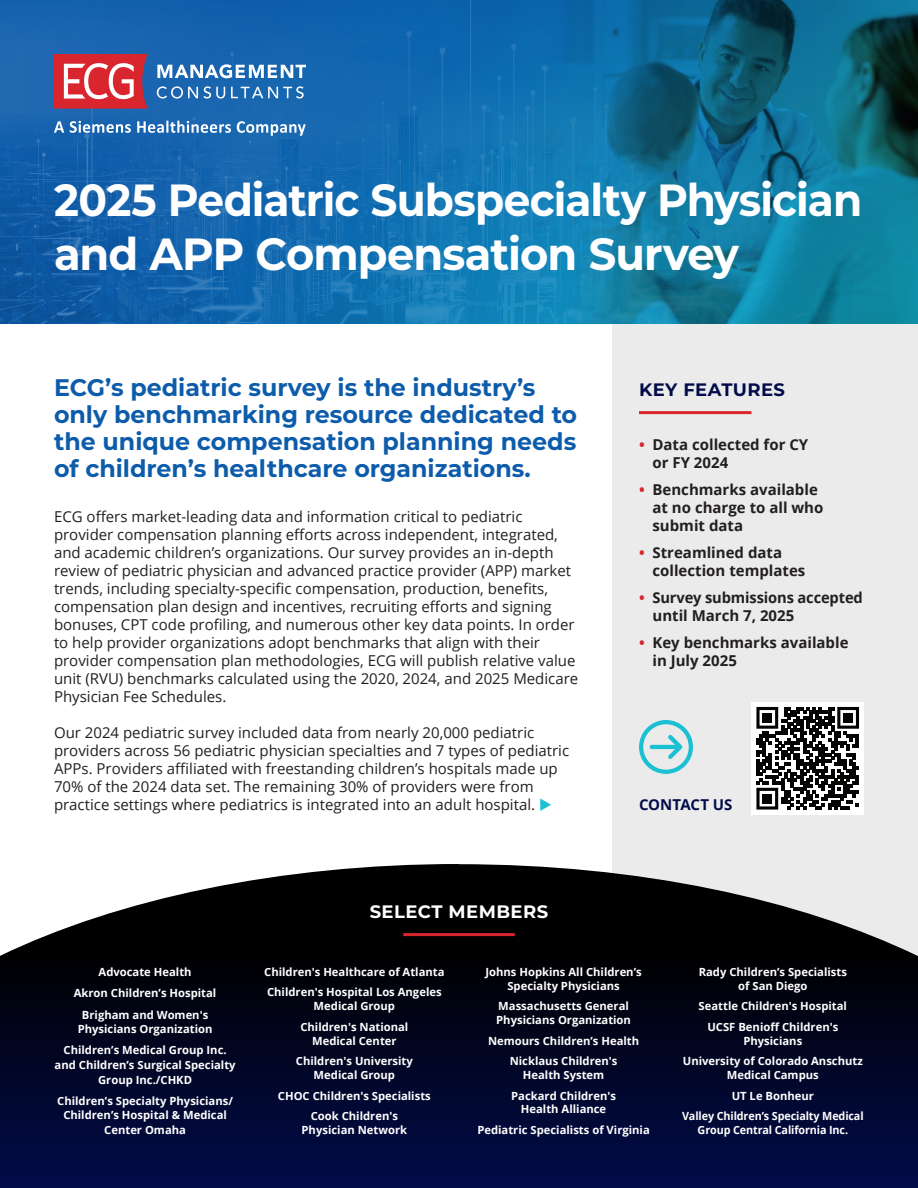
<style>
.page{position:relative;width:918px;height:1188px;background:#fff}
.page>*{position:absolute;margin:0;border:0;box-sizing:border-box;transform-origin:0 0}
.t1{font:700 45px/54px "Montserrat";letter-spacing:-.02em;color:#fff;scale:.94 1}
.t2{font:700 24px/27px "Montserrat";color:#0d5cab}
.t3{font:700 18px "Montserrat";letter-spacing:.025em;color:#fff}
.t4{font:700 18px "Montserrat";letter-spacing:.025em;color:#020c4a}
.t5{font:15px/18px "Open Sans";color:#231f20}
.t6{font:700 15px/18px "Open Sans";color:#231f20}
.Large_Body{font:700 15px "Open Sans";color:#020c4a}
.t7{font:700 11.25px/13.8px "Open Sans";color:#fff;text-align:center}
.t8{font:700 11.25px/13.8px "Open Sans";color:#fff;text-align:center;scale:.96 1}
.s1{color:#1bc0d3}
.s2{color:#d9252d}
</style>
<div class="page">
<div style="left:612px;top:0;width:306px;height:1188px;background:#ebebeb"></div>
<svg style="left:0;top:0;width:466px;height:324px;background:#1366ae"></svg>
<img style="left:466px;top:0;width:452px;height:324px">
<hr style="left:639px;top:411px;width:112px;height:3px;background:#d9252d">
<svg style="left:54px;top:121px;width:252px;height:15px;background:#5a91c6"></svg>
<svg style="left:157px;top:64px;width:149px;height:35px"></svg>
<svg style="left:54px;top:54px;width:94px;height:55px;background:#d65059"></svg>
<svg style="left:0;top:864px;width:918px;height:324px;background:#161a31"></svg>
<hr style="left:403px;top:933px;width:112px;height:3px;background:#d9252d">
<svg style="left:639px;top:720px;width:54px;height:54px"></svg>
<div style="left:752px;top:702px;width:112px;height:112px;background:#fff"></div>
<svg style="left:756px;top:707px;width:103px;height:103px"></svg>
<p class="t1" style="left:54px;top:171px;width:861px">2025 Pediatric Subspecialty Physician and APP Compensation Survey</p>
<h2 class="t2" style="left:54px;top:373px;width:525px">ECG’s pediatric survey is the industry’s only benchmarking resource dedicated to the unique compensation planning needs of children’s healthcare organizations.</h2>
<p class="t5" style="left:54px;top:507px;width:526px">ECG offers market-leading data and information critical to pediatric provider compensation planning efforts across independent, integrated, and academic children’s organizations. Our survey provides an in-depth review of pediatric physician and advanced practice provider (APP) market trends, including specialty-specific compensation, production, benefits, compensation plan design and incentives, recruiting efforts and signing bonuses, CPT code profiling, and numerous other key data points. In order to help provider organizations adopt benchmarks that align with their provider compensation plan methodologies, ECG will publish relative value unit (RVU) benchmarks calculated using the 2020, 2024, and 2025 Medicare Physician Fee Schedules.</p>
<p class="t5" style="left:54px;top:723px;width:517px">Our 2024 pediatric survey included data from nearly 20,000 pediatric providers across 56 pediatric physician specialties and 7 types of pediatric APPs. Providers affiliated with freestanding children’s hospitals made up 70% of the 2024 data set. The remaining 30% of providers were from practice settings where pediatrics is integrated into an adult hospital. <span class="s1">◆</span></p>
<p class="t3" style="left:370px;top:899px;width:180px">SELECT MEMBERS</p>
<p class="t4" style="left:639px;top:377px;width:148px">KEY FEATURES</p>
<p class="t6" style="left:652px;top:435px;width:157px;text-indent:-14px"><span class="s2">•</span> Data collected for CY or FY 2024</p>
<p class="t6" style="left:652px;top:480px;width:172px;text-indent:-14px"><span class="s2">•</span> Benchmarks available at no charge to all who submit data</p>
<p class="t6" style="left:652px;top:543px;width:154px;text-indent:-14px"><span class="s2">•</span> Streamlined data collection templates</p>
<p class="t6" style="left:652px;top:588px;width:212px;text-indent:-14px"><span class="s2">•</span> Survey submissions accepted until March 7, 2025</p>
<p class="t6" style="left:652px;top:633px;width:198px;text-indent:-14px"><span class="s2">•</span> Key benchmarks available in July 2025</p>
<p class="Large_Body" style="left:639px;top:794px;width:95px">CONTACT US</p>
<p class="t7" style="left:99px;top:965px;width:95px">Advocate Health</p>
<p class="t7" style="left:74px;top:986px;width:144px">Akron Children’s Hospital</p>
<p class="t7" style="left:78px;top:1007px;width:136px;line-height:14.5px">Brigham and Women's<br>Physicians Organization</p>
<p class="t7" style="left:55px;top:1043px;width:182px;line-height:14.5px">Children’s Medical Group Inc. and Children’s Surgical Specialty<br>Group Inc./CHKD</p>
<p class="t7" style="left:57px;top:1093px;width:177px;line-height:14.5px">Children’s Specialty Physicians/<br>Children’s Hospital &amp; Medical<br>Center Omaha</p>
<p class="t7" style="left:264px;top:965px;width:182px">Children's Healthcare of Atlanta</p>
<p class="t7" style="left:267px;top:985px;width:176px">Children's Hospital Los Angeles<br>Medical Group</p>
<p class="t7" style="left:300px;top:1020px;width:110px">Children's National<br>Medical Center</p>
<p class="t7" style="left:296px;top:1054px;width:118px">Children's University<br>Medical Group</p>
<p class="t7" style="left:278px;top:1088px;width:154px">CHOC Children's Specialists</p>
<p class="t7" style="left:302px;top:1109px;width:107px">Cook Children's<br>Physician Network</p>
<p class="t7" style="left:485px;top:965px;width:158px">Johns Hopkins All Children’s<br>Specialty Physicians</p>
<p class="t7" style="left:496px;top:999px;width:136px;text-align:left">Massachusetts General<br>Physicians Organization</p>
<p class="t7" style="left:488px;top:1033px;width:153px">Nemours Children’s Health</p>
<p class="t7" style="left:510px;top:1054px;width:109px">Nicklaus Children's<br>Health System</p>
<p class="t7" style="left:511px;top:1088px;width:106px">Packard Children's<br>Health Alliance</p>
<p class="t7" style="left:477px;top:1123px;width:174px">Pediatric Specialists of Virginia</p>
<p class="t7" style="left:699px;top:965px;width:150px">Rady Children’s Specialists of San Diego</p>
<p class="t7" style="left:699px;top:999px;width:150px">Seattle Children's Hospital</p>
<p class="t7" style="left:707px;top:1020px;width:132px">UCSF Benioff Children's<br>Physicians</p>
<p class="t7" style="left:683px;top:1054px;width:182px">University of Colorado Anschutz<br>Medical Campus</p>
<p class="t7" style="left:732px;top:1088px;width:84px">UT Le Bonheur</p>
<p class="t8" style="left:682px;top:1109px;width:191px">Valley Children’s Specialty Medical<br>Group Central California Inc.</p>
</div>
